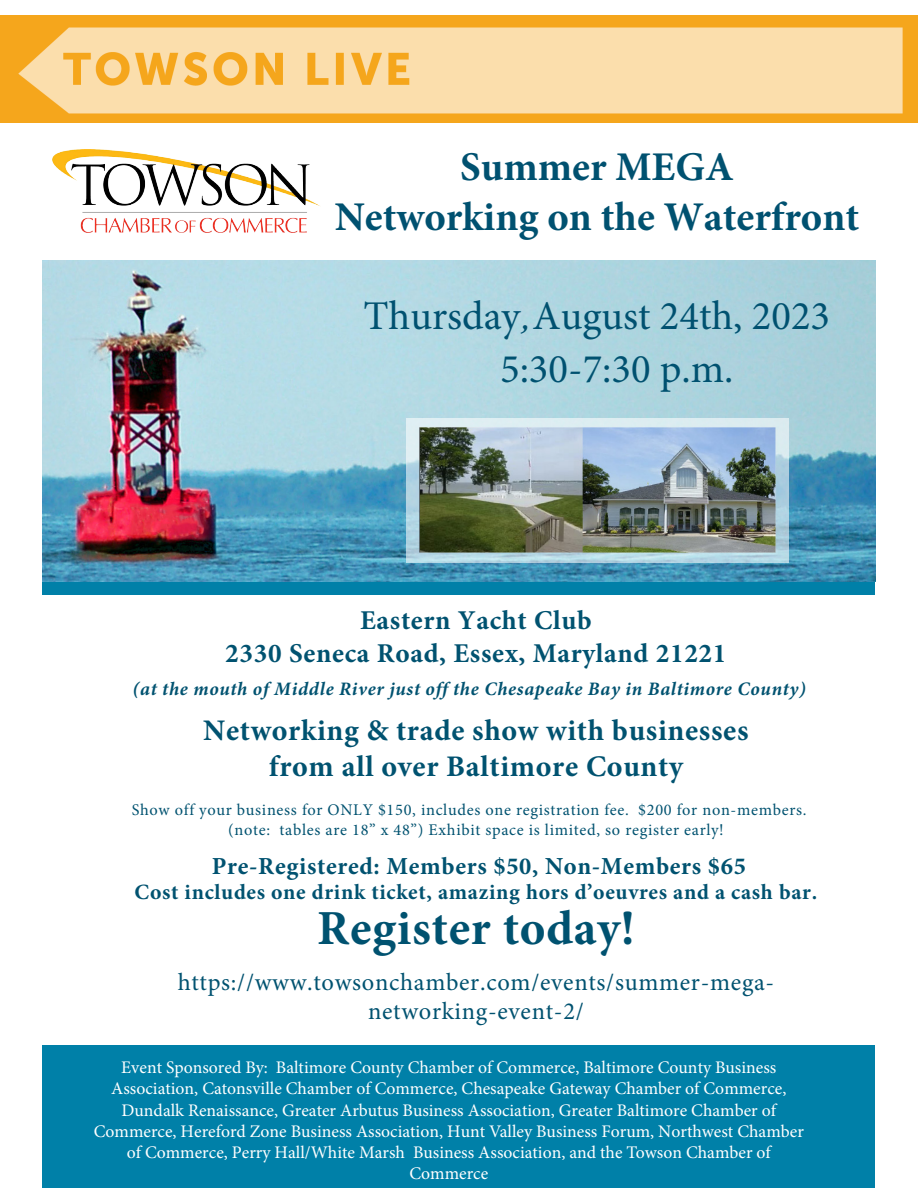
<style>
.page{position:relative;width:918px;height:1188px;background:#fff}
.page>*{position:absolute;margin:0;border:0;box-sizing:border-box;transform-origin:0 0}
.t1{font:700 49.05px "Minion Pro";letter-spacing:.015em;color:#005270}
.t2{font:40.8px/52.9px "Minion Pro";color:#005170}
.t3{font:700 40.8px/50.6px "Minion Pro";color:#005170;text-align:center}
.t4{font:700 30px/35.8px "Minion Pro";letter-spacing:.025em;color:#005270;text-align:center}
.t5{font:700 27.15px/32.7px "Minion Pro";letter-spacing:.025em;color:#005270;text-align:center}
.t6{font:24.45px/29.2px "Minion Pro";letter-spacing:.03em;color:#005270;text-align:center}
.t7{font:700 24.45px "Minion Pro";letter-spacing:.03em;color:#005270}
.t8{font:700 21.75px "Minion Pro";letter-spacing:.03em;color:#005270}
.t9{font:italic 700 19.05px "Minion Pro";letter-spacing:.035em;color:#005270}
.t10{font:17.7px/21.3px "Minion Pro";color:#fff;text-align:center}
.t11{font:16.35px/19.6px "Minion Pro";letter-spacing:.04em;color:#005270}
.s1{font-family:"Isadora";font-weight:700}
</style>
<div class="page">
<img style="left:0;top:15px;width:918px;height:108px">
<div style="left:43px;top:1045px;width:832px;height:143px;background:#0080a8"></div>
<div style="left:43px;top:464px;width:832px;height:131px;background:#0080a8"></div>
<img style="left:43px;top:261px;width:832px;height:320px">
<img style="left:406px;top:418px;width:383px;height:145px">
<img style="left:52px;top:150px;width:268px;height:83px">
<p class="t3" style="left:335px;top:141px;width:526px">Summer MEGA<br>Networking on the Waterfront</p>
<p class="t2" style="left:500px;top:289px;width:332px;text-indent:-137px">Thursday<span class="s1">,</span>August 24th, 2023<br>5:30-7:30 p.m.</p>
<p class="t5" style="left:225px;top:604px;width:503px">Eastern Yacht Club<br>2330 Seneca Road, Essex, Maryland 21221</p>
<p class="t9" style="left:132px;top:676px;width:675px">(at the mouth of Middle River just off the Chesapeake Bay in Baltimore County)</p>
<p class="t4" style="left:203px;top:712px;width:547px">Networking &amp; trade show with businesses from all over Baltimore County</p>
<p class="t11" style="left:228px;top:800px;width:580px;text-indent:-96px">Show off your business for ONLY $150, includes one registration fee. $200 for non-members. (note: tables are 18” x 48”) Exhibit space is limited, so register early!</p>
<p class="t7" style="left:212px;top:849px;width:536px">Pre-Registered: Members $50, Non-Members $65</p>
<p class="t8" style="left:135px;top:877px;width:684px">Cost includes one drink ticket, amazing hors d’oeuvres and a cash bar.</p>
<p class="t1" style="left:317px;top:894px;width:319px">Register today!</p>
<p class="t6" style="left:178px;top:968px;width:598px">https://www.towsonchamber.com/events/summer-mega&shy;networking-event-2/</p>
<p class="t10" style="left:94px;top:1057px;width:712px">Event Sponsored By: Baltimore County Chamber of Commerce, Baltimore County Business Association, Catonsville Chamber of Commerce, Chesapeake Gateway Chamber of Commerce, Dundalk Renaissance, Greater Arbutus Business Association, Greater Baltimore Chamber of Commerce, Hereford Zone Business Association, Hunt Valley Business Forum, Northwest Chamber of Commerce, Perry Hall/White Marsh Business Association, and the Towson Chamber of Commerce</p>
</div>
